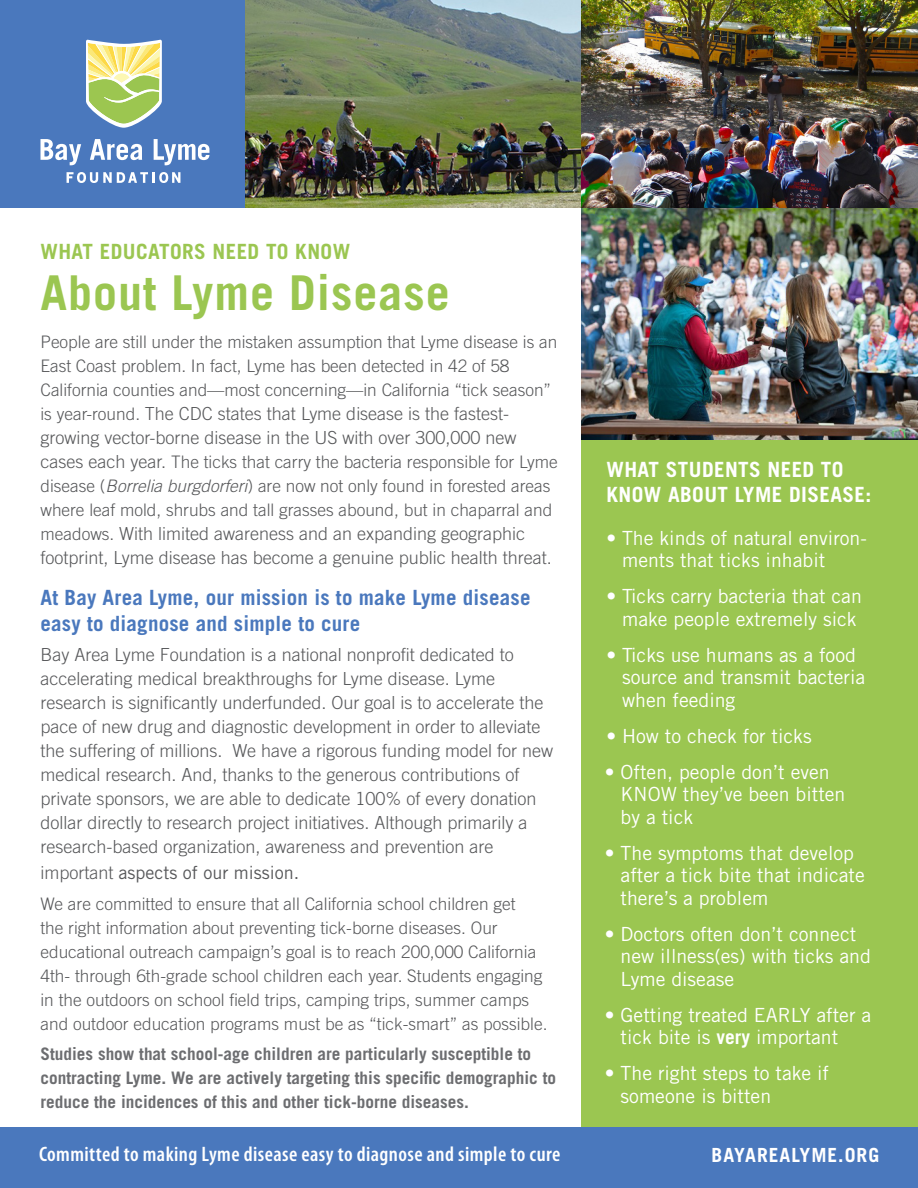
<style>
.page{position:relative;width:918px;height:1188px;background:#fff}
.page>*{position:absolute;margin:0;border:0;box-sizing:border-box;transform-origin:0 0}
.t1{font:700 48px "Trade Gothic LT";letter-spacing:.02em;color:#9bc651}
.t2{font:700 21px/25.5px "Trade Gothic LT";letter-spacing:.01em;color:#4a78bd}
.t3{font:600 condensed 21px "Myriad Pro";letter-spacing:.02em;color:#fff}
.t4{font:700 21px/25.5px "Trade Gothic LT";letter-spacing:.02em;color:#fff}
.t5{font:700 21px "Trade Gothic LT";letter-spacing:.02em;color:#9bc651}
.t6{font:19.5px/22.5px "Trade Gothic LT";color:#fff}
.t7{font:700 19.5px "Trade Gothic LT";letter-spacing:.05em;color:#fff}
.t8{font:300 18px/24.2px "Trade Gothic LT";color:#57585a}
.t9{font:300 17.25px/24px "Trade Gothic LT";color:#57585a}
.t10{font:700 17.25px/24px "Trade Gothic LT";color:#6c6d70}
.s1{font-size:17.25px}
.s2{font-size:18px}
.s3{font-style:italic}
.s4{font-weight:400}
.s5{font-weight:700}
</style>
<div class="page">
<div style="left:581px;top:219px;width:337px;height:969px;background:#9bc651"></div>
<div style="left:0;top:0;width:249px;height:207px;background:#4a78bd"></div>
<svg style="left:41px;top:139px;width:40px;height:26px"></svg>
<svg style="left:90px;top:139px;width:52px;height:21px"></svg>
<svg style="left:154px;top:139px;width:55px;height:26px"></svg>
<svg style="left:67px;top:172px;width:113px;height:11px"></svg>
<svg style="left:86px;top:40px;width:76px;height:88px;background:#c3d292"></svg>
<div style="left:0;top:1128px;width:918px;height:60px;background:#4a78bd"></div>
<img style="left:581px;top:207px;width:337px;height:232px">
<img style="left:245px;top:0;width:673px;height:207px">
<p class="t5" style="left:40px;top:239px;width:311px">WHAT EDUCATORS NEED TO KNOW</p>
<p class="t1" style="left:40px;top:264px;width:411px">About Lyme Disease</p>
<p class="t9" style="left:40px;top:329px;width:518px">People are still under the mistaken assumption that Lyme disease is an<br>East Coast problem. In fact, Lyme has been detected in 42 of 58<br>California counties and—most concerning—in California “tick season”</p>
<p class="t8" style="left:40px;top:401px;width:478px"><span class="s1">is year-round.</span> The CDC states that Lyme disease is the fastest&shy;growing vector-borne disease in the US with over 300,000 new</p>
<p class="t9" style="left:40px;top:449px;width:519px"><span class="s2">cases each year.</span> The ticks that carry the bacteria responsible for Lyme disease (<span class="s3">Borrelia burgdorferi</span>) are now not only found in forested areas where leaf mold, shrubs and tall grasses abound, but in chaparral and</p>
<p class="t8" style="left:40px;top:521px;width:513px"><span class="s1">meadows.</span> With limited awareness and an expanding geographic footprint, Lyme disease has become a genuine public health threat.</p>
<p class="t2" style="left:40px;top:584px;width:492px">At Bay Area Lyme, our mission is to make Lyme disease easy to diagnose and simple to cure</p>
<p class="t8" style="left:40px;top:643px;width:514px">Bay Area Lyme Foundation is a national nonprofit dedicated to accelerating medical breakthroughs for Lyme disease. Lyme research is significantly underfunded. Our goal is to accelerate the pace of new drug and diagnostic development in order to alleviate the suffering of millions. We have a rigorous funding model for new medical research. And, thanks to the generous contributions of private sponsors, we are able to dedicate 100% of every donation dollar directly to research project initiatives. Although primarily a research-based organization, awareness and prevention are important <span class="s4">aspects of our mission.</span></p>
<p class="t9" style="left:40px;top:891px;width:508px">We are committed to ensure that all California school children get<br>the right information about preventing tick-borne diseases. Our educational outreach campaign’s goal is to reach 200,000 California 4th- through 6th-grade school children each year. Students engaging in the outdoors on school field trips, camping trips, summer camps and outdoor education programs must be as “tick-smart” as possible.</p>
<p class="t10" style="left:40px;top:1042px;width:517px">Studies show that school-age children are particularly susceptible to contracting Lyme. We are actively targeting this specific demographic to reduce the incidences of this and other tick-borne diseases.</p>
<p class="t4" style="left:606px;top:456px;width:266px">WHAT STUDENTS NEED TO<br>KNOW ABOUT LYME DISEASE:</p>
<p class="t6" style="left:622px;top:527px;width:246px;text-indent:-16px">• The kinds of natural environ&shy;ments that ticks inhabit</p>
<p class="t6" style="left:606px;top:585px;width:257px;text-align:center">• Ticks carry bacteria that can make people extremely sick</p>
<p class="t6" style="left:622px;top:644px;width:245px;text-indent:-16px">• Ticks use humans as a food source and transmit bacteria when feeding</p>
<p class="t6" style="left:606px;top:725px;width:207px">• How to check for ticks</p>
<p class="t6" style="left:621px;top:761px;width:226px;text-indent:-16px">• Often, people don’t even<br>KNOW they’ve been bitten by a tick</p>
<p class="t6" style="left:621px;top:842px;width:246px;text-indent:-16px">• The symptoms that develop after a tick bite that indicate there’s a problem</p>
<p class="t6" style="left:621px;top:923px;width:252px;text-indent:-16px">• Doctors often don’t connect new illness(es) with ticks and<br>Lyme disease</p>
<p class="t6" style="left:621px;top:1004px;width:252px;text-indent:-16px">• Getting treated EARLY after a tick bite is <span class="s5">very</span> important</p>
<p class="t6" style="left:621px;top:1062px;width:210px;text-indent:-16px">• The right steps to take if someone is bitten</p>
<p class="t3" style="left:39px;top:1142px;width:523px">Committed to making Lyme disease easy to diagnose and simple to cure</p>
<p class="t7" style="left:712px;top:1143px;width:169px">BAYAREALYME.ORG</p>
</div>
